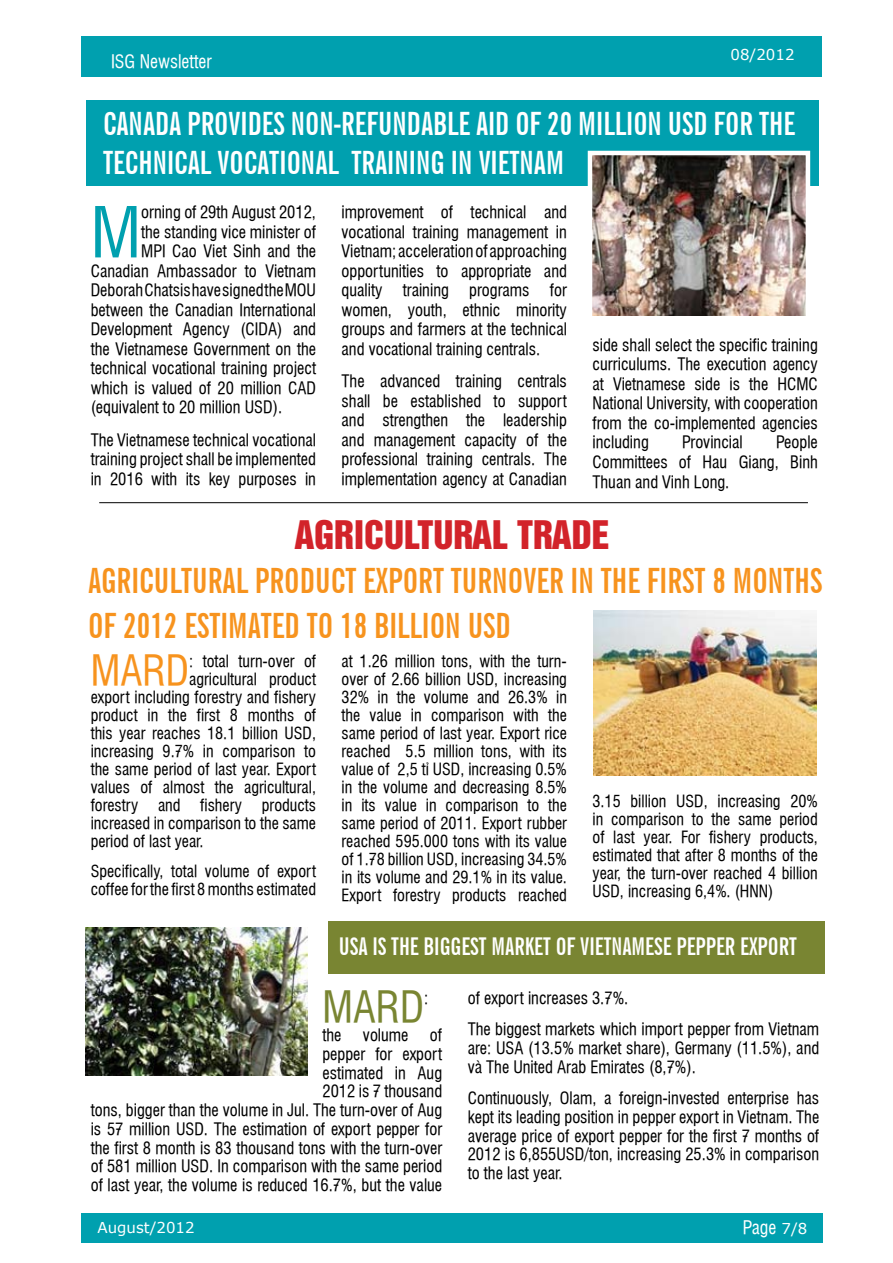
<style>
.page{position:relative;width:893px;height:1263px;background:#fff}
.page>*{position:absolute;margin:0;border:0;box-sizing:border-box;transform-origin:0 0}
.t1{font:68.4px "UVN Hong Ha Hep";color:#00a0af}
.t2{font:41.4px "UVN Hong Ha Hep";color:#798532}
.t3{font:40.2px "UVN Hong Ha Hep";color:#f7931e}
.t4{font:36px "UTM Helvet Ins";color:#d2232a}
.t5{font:700 34.2px/45px "UVN Tin Tuc Hep Them";color:#f7931e}
.t6{font:700 31.5px/39px "UVN Tin Tuc Hep Them";color:#fff}
.t7{font:700 24px "UVN Tin Tuc Hep Them";color:#fff}
.t8{font:18px "UVN Hong Ha Hep";color:#fff}
.t9{font:16.5px/19.5px "UVN Hong Ha Hep";color:#000;text-align:justify}
.t10{font:16.2px/18px "UVN Hong Ha Hep";color:#000;text-align:justify}
.t11{font:15px "Verdana";color:#fff}
.s1{font-family:"Verdana";font-size:15px}
</style>
<div class="page">
<div style="left:81px;top:36px;width:741px;height:40px;background:#00a0af"></div>
<div style="left:81px;top:1213px;width:742px;height:30px;background:#00a0af"></div>
<div style="left:86px;top:101px;width:733px;height:85px;background:#00a0af"></div>
<div style="left:328px;top:921px;width:496px;height:53px;background:#798532"></div>
<img style="left:85px;top:928px;width:223px;height:148px">
<img style="left:594px;top:611px;width:222px;height:164px">
<img style="left:593px;top:156px;width:212px;height:159px">
<div style="left:588px;top:151px;width:222px;height:169px;border:4px solid #fff"></div>
<hr style="left:99px;top:502px;width:709px;height:1px;background:#000">
<p class="t8" style="left:111px;top:49px;width:102px">ISG Newsletter</p>
<p class="t11" style="left:730px;top:45px;width:66px">08/2012</p>
<h3 class="t6" style="left:103px;top:102px;width:694px">CANADA PROVID ES NON-REFUNDABLE AID OF 20 MI LLION USD FOR THE<br>TECHNICAL VOCATIONAL TRAI NING IN VIETNAM</h3>
<h1 class="t1" style="left:91px;top:184px;width:52px">M</h1>
<p class="t9" style="left:141px;top:202px;width:176px">orning of 29th August 2012,</p>
<p class="t9" style="left:141px;top:221px;width:176px">the standing vice minister of</p>
<p class="t9" style="left:141px;top:241px;width:176px">MPI Cao Viet Sinh and the</p>
<p class="t9" style="left:91px;top:260px;width:227px">Canadian Ambassador to Vietnam</p>
<p class="t9" style="left:91px;top:280px;width:227px">Deborah Chatsis have signed the MOU</p>
<p class="t9" style="left:91px;top:299px;width:227px">between the Canadian International</p>
<p class="t9" style="left:91px;top:319px;width:227px">Development Agency (CIDA) and</p>
<p class="t9" style="left:91px;top:338px;width:227px">the Vietnamese Government on the</p>
<p class="t9" style="left:91px;top:358px;width:227px">technical vocational training project</p>
<p class="t9" style="left:91px;top:377px;width:227px">which is valued of 20 million CAD</p>
<p class="t9" style="left:91px;top:397px;width:193px">(equivalent to 20 million USD).</p>
<p class="t9" style="left:91px;top:429px;width:227px">The Vietnamese technical vocational training project shall be implemented in 2016 with its key purposes in</p>
<p class="t9" style="left:342px;top:202px;width:227px">improvement of technical and vocational training management in Vietnam; acceleration of approaching opportunities to appropriate and quality training programs for women, youth, ethnic minority groups and farmers at the technical and vocational training centrals.</p>
<p class="t9" style="left:342px;top:371px;width:227px">The advanced training centrals shall be established to support and strengthen the leadership and management capacity of the professional training centrals. The implementation agency at Canadian</p>
<p class="t9" style="left:592px;top:334px;width:227px">side shall select the specific training curriculums. The execution agency at Vietnamese side is the HCMC National University, with cooperation from the co-implemented agencies including</p>
<p class="t9" style="left:592px;top:432px;width:227px;text-indent:184px">People Committees of Hau Giang, Binh Thuan and Vinh Long.</p>
<p class="t9" style="left:682px;top:432px;width:62px">Provincial</p>
<h3 class="t4" style="left:295px;top:506px;width:19px">AGRICULTURAL</h3>
<h3 class="t4" style="left:517px;top:506px;width:20px">TRADE</h3>
<h3 class="t5" style="left:88px;top:555px;width:736px">AGRICULTURAL PRODUCT EXPORT TURNOVER IN THE FIRST 8 MONTHS<br>OF 2012 ESTIMATED TO 18 BILLION USD</h3>
<h3 class="t3" style="left:91px;top:641px;width:100px">MARD</h3>
<p class="t10" style="left:189px;top:651px;width:128px">: total turn-over of</p>
<p class="t10" style="left:189px;top:669px;width:128px">agricultural product</p>
<p class="t10" style="left:91px;top:687px;width:227px">export including forestry and fishery</p>
<p class="t10" style="left:91px;top:705px;width:227px">product in the first 8 months of</p>
<p class="t10" style="left:91px;top:723px;width:227px">this year reaches 18.1 billion USD,</p>
<p class="t10" style="left:91px;top:741px;width:227px">increasing 9.7% in comparison to</p>
<p class="t10" style="left:91px;top:759px;width:227px">the same period of last year. Export</p>
<p class="t10" style="left:91px;top:777px;width:227px">values of almost the agricultural,</p>
<p class="t10" style="left:91px;top:795px;width:227px">forestry and fishery products</p>
<p class="t10" style="left:91px;top:813px;width:227px">increased in comparison to the same</p>
<p class="t10" style="left:91px;top:831px;width:114px">period of last year.</p>
<p class="t10" style="left:91px;top:861px;width:227px">Specifically, total volume of export coffee for the first 8 months estimated</p>
<p class="t10" style="left:342px;top:651px;width:227px">at 1.26 million tons, with the turn&shy;over of 2.66 billion USD, increasing 32% in the volume and 26.3% in the value in comparison with the same period of last year. Export rice reached 5.5 million tons, with its value of 2,5 tỉ USD, increasing 0.5% in the volume and decreasing 8.5% in its value in comparison to the same period of 2011. Export rubber reached 595.000 tons with its value of 1.78 billion USD, increasing 34.5% in its volume and 29.1% in its value.<br>Export forestry products reached</p>
<p class="t10" style="left:592px;top:792px;width:227px">3.15 billion USD, increasing 20% in comparison to the same period of last year. For fishery products, estimated that after 8 months of the year, the turn-over reached 4 billion USD, increasing 6,4%. (HNN)</p>
<h3 class="t7" style="left:339px;top:928px;width:165px">USA IS THE BIGG EST MARK</h3>
<h3 class="t7" style="left:534px;top:928px;width:264px">ET OF VIETNAM ESE PEPPER EXPORT</h3>
<h2 class="t2" style="left:322px;top:978px;width:103px">MARD</h2>
<p class="t9" style="left:424px;top:987px;width:6px">:</p>
<p class="t9" style="left:322px;top:1024px;width:21px">the</p>
<p class="t9" style="left:363px;top:1024px;width:47px">volume</p>
<p class="t9" style="left:91px;top:1025px;width:353px;line-height:18.8px;text-align:right">of<br>pepper for export<br>estimated in Aug<br>2012 is 7 thousand<br>tons, bigger than the volume in Jul. The turn-over of Aug is 57 million USD. The estimation of export pepper for the first 8 month is 83 thousand tons with the turn-over of 581 million USD. In comparison with the same period of last year, the volume is reduced 16.7%, but the value</p>
<p class="t9" style="left:468px;top:981px;width:353px;line-height:31.5px">of export increases 3.7%.<br>The biggest markets which import pepper from Vietnam</p>
<p class="t9" style="left:468px;top:1037px;width:353px;line-height:18.8px">are: USA (13.5% market share), Germany (11.5%), and và The United Arab Emirates (8,7%).</p>
<p class="t9" style="left:468px;top:1088px;width:353px;line-height:18.8px">Continuously, Olam, a foreign-invested enterprise has kept its leading position in pepper export in Vietnam. The average price of export pepper for the first 7 months of 2012 is 6,855USD/ton, increasing 25.3% in comparison to the last year.</p>
<p class="t11" style="left:98px;top:1217px;width:99px">August/2012</p>
<p class="t8" style="left:743px;top:1215px;width:66px">Page <span class="s1">7/8</span></p>
</div>
